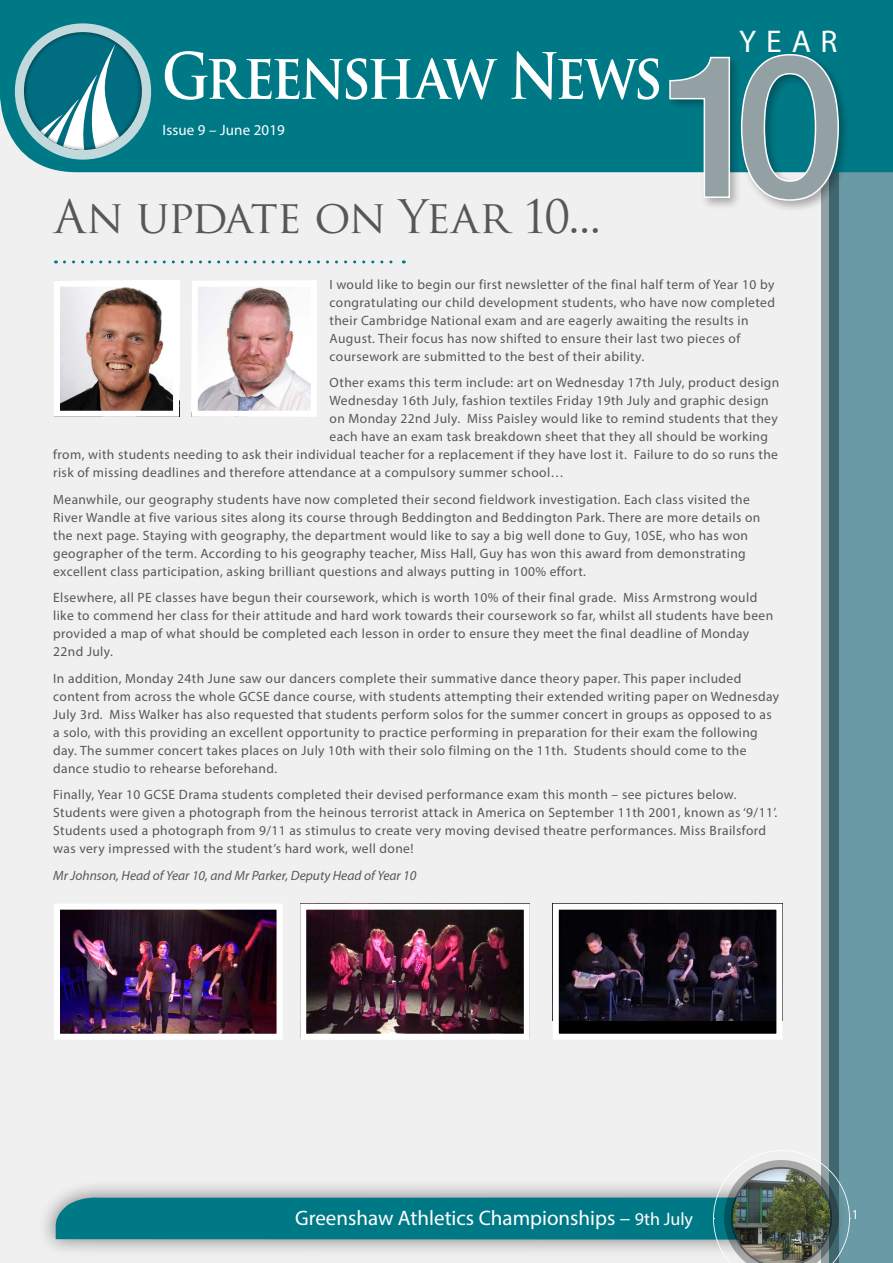
<style>
.page{position:relative;width:893px;height:1263px;background:#f0f0f1}
.page>*{position:absolute;margin:0;border:0;box-sizing:border-box;transform-origin:0 0}
.t1{font:700 62.1px "Trajan Pro";letter-spacing:-.06em;color:#fff;scale:.87 1}
.t2{font:45px "Myriad Pro";letter-spacing:-.015em;color:#575756}
.t3{font:31.5px "Myriad Pro";color:#fff}
.t4{font:21px "Myriad Pro";color:#fff}
.t5{font:15px "Myriad Pro";letter-spacing:.01em;color:#fff}
.t6{font:13.5px/18px "Myriad Pro";letter-spacing:.03em;color:#575756}
.t7{font:italic 13.5px "Myriad Pro";color:#575756}
.t8{font:13.5px "Myriad Pro";color:#fff}
.s1{font-size:18px}
</style>
<div class="page">
<div style="left:37px;top:1178px;width:811px;height:80px;background:#000;opacity:.5"></div>
<div style="left:822px;top:6px;width:17px;height:1257px;background:#93a1a4"></div>
<svg style="left:829px;top:172px;width:64px;height:1091px;background:#5f8e99"></svg>
<div style="left:0;top:0;width:893px;height:172px;background:#007987"></div>
<svg style="left:15px;top:23px;width:136px;height:137px"></svg>
<div style="left:11px;top:21px;width:144px;height:130px;background:#000;opacity:.75"></div>
<svg style="left:56px;top:1150px;width:794px;height:113px"></svg>
<div style="left:719px;top:1158px;width:123px;height:105px;background:#000;opacity:.4"></div>
<svg style="left:64px;top:260px;width:340px;height:3px"></svg>
<div style="left:665px;top:50px;width:186px;height:163px;background:#000;opacity:.3"></div>
<svg style="left:668px;top:53px;width:172px;height:148px"></svg>
<img style="left:61px;top:288px;width:111px;height:122px">
<div style="left:54px;top:281px;width:125px;height:136px;border:6px solid #fff"></div>
<img style="left:61px;top:911px;width:215px;height:122px">
<div style="left:54px;top:904px;width:229px;height:136px;border:6px solid #fff"></div>
<img style="left:307px;top:911px;width:216px;height:122px">
<div style="left:300px;top:904px;width:230px;height:136px;border:6px solid #fff"></div>
<div style="left:556px;top:907px;width:223px;height:130px;background:#000"></div>
<img style="left:560px;top:911px;width:215px;height:109px">
<div style="left:553px;top:904px;width:229px;height:136px;border:6px solid #fff"></div>
<img style="left:199px;top:288px;width:111px;height:122px">
<div style="left:192px;top:281px;width:125px;height:136px;border:6px solid #fff"></div>
<h1 class="t1" style="left:162px;top:38px;width:577px">Greenshaw News</h1>
<p class="t5" style="left:163px;top:120px;width:124px">Issue 9 – June 2019</p>
<h2 class="t2" style="left:54px;top:180px;width:420px">An update on Year 10...</h2>
<h3 class="t3" style="left:739px;top:22px;width:100px">YEAR</h3>
<p class="t6" style="left:330px;top:275px;width:447px">I would like to begin our first newsletter of the final half term of Year 10 by congratulating our child development students, who have now completed their Cambridge National exam and are eagerly awaiting the results in August. Their focus has now shifted to ensure their last two pieces of coursework are submitted to the best of their ability.</p>
<p class="t6" style="left:330px;top:373px;width:451px">Other exams this term include: art on Wednesday 17th July, product design</p>
<p class="t6" style="left:330px;top:391px;width:441px">Wednesday 16th July, fashion textiles Friday 19th July and graphic design</p>
<p class="t6" style="left:330px;top:409px;width:450px">on Monday 22nd July. Miss Paisley would like to remind students that they</p>
<p class="t6" style="left:330px;top:427px;width:440px">each have an exam task breakdown sheet that they all should be working</p>
<p class="t6" style="left:53px;top:445px;width:726px">from, with students needing to ask their individual teacher for a replacement if they have lost it. Failure to do so runs the</p>
<p class="t6" style="left:53px;top:463px;width:512px">risk of missing deadlines and therefore attendance at a compulsory summer school…</p>
<p class="t6" style="left:53px;top:490px;width:709px">Meanwhile, our geography students have now completed their second fieldwork investigation. Each class visited the River Wandle at five various sites along its course through Beddington and Beddington Park. There are more details on the next page. Staying with geography, the department would like to say a big well done to Guy, 10SE, who has won geographer of the term. According to his geography teacher, Miss Hall, Guy has won this award from demonstrating excellent class participation, asking brilliant questions and always putting in 100% effort.</p>
<p class="t6" style="left:53px;top:588px;width:721px">Elsewhere, all PE classes have begun their coursework, which is worth 10% of their final grade. Miss Armstrong would like to commend her class for their attitude and hard work towards their coursework so far, whilst all students have been provided a map of what should be completed each lesson in order to ensure they meet the final deadline of Monday 22nd July.</p>
<p class="t6" style="left:53px;top:669px;width:728px">In addition, Monday 24th June saw our dancers complete their summative dance theory paper. This paper included content from across the whole GCSE dance course, with students attempting their extended writing paper on Wednesday July 3rd. Miss Walker has also requested that students perform solos for the summer concert in groups as opposed to as a solo, with this providing an excellent opportunity to practice performing in preparation for their exam the following day. The summer concert takes places on July 10th with their solo filming on the 11th. Students should come to the dance studio to rehearse beforehand.</p>
<p class="t6" style="left:53px;top:785px;width:726px">Finally, Year 10 GCSE Drama students completed their devised performance exam this month – see pictures below.<br>Students were given a photograph from the heinous terrorist attack in America on September 11th 2001, known as ‘9/11’.<br>Students used a photograph from 9/11 as stimulus to create very moving devised theatre performances. Miss Brailsford was very impressed with the student’s hard work, well done!</p>
<p class="t7" style="left:53px;top:867px;width:365px">Mr Johnson, Head of Year 10, and Mr Parker, Deputy Head of Year 10</p>
<h3 class="t4" style="left:295px;top:1205px;width:399px">Greenshaw Athletics Championships – <span class="s1">9th July</span></h3>
<p class="t8" style="left:852px;top:1206px;width:8px">1</p>
</div>
